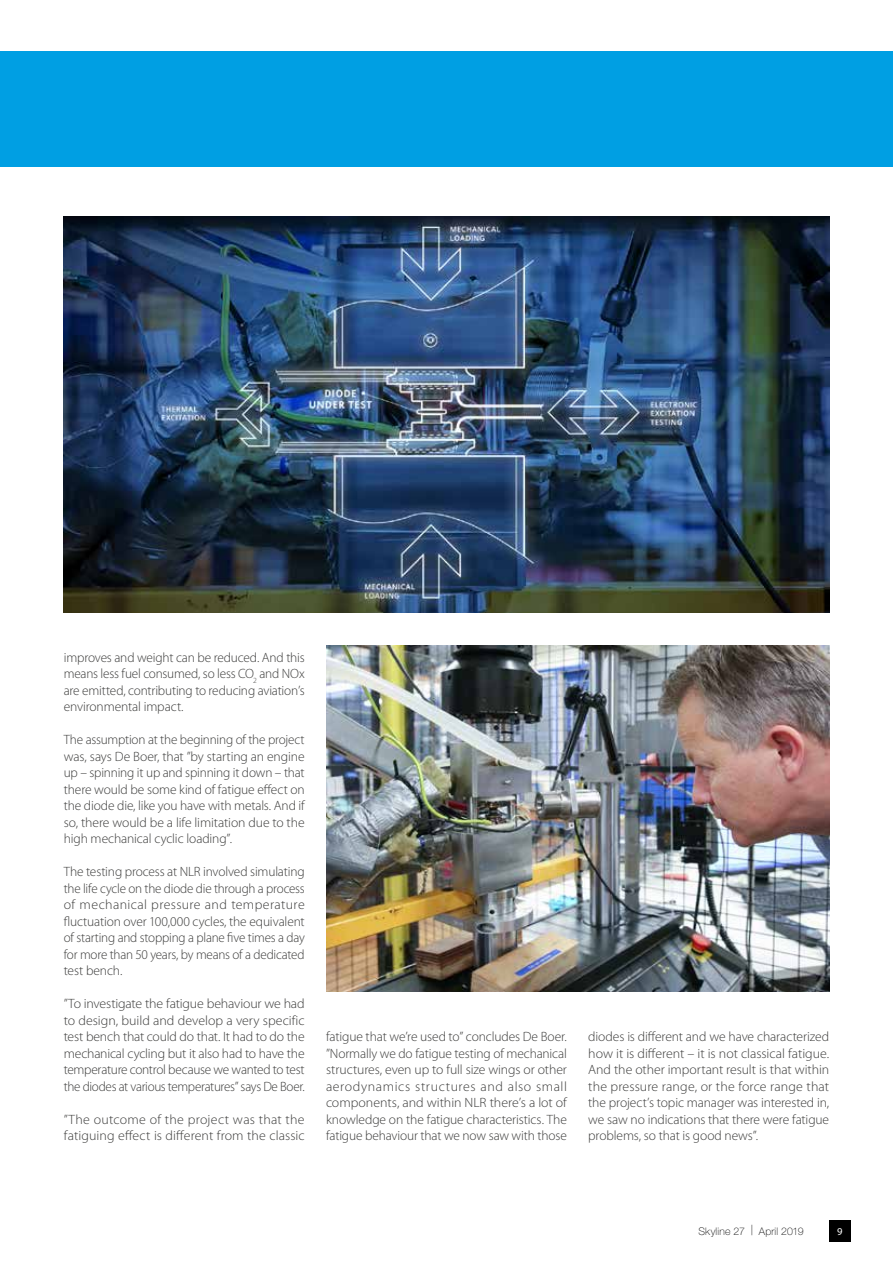
<style>
.page{position:relative;width:893px;height:1263px;background:#fff}
.page>*{position:absolute;margin:0;border:0;box-sizing:border-box;transform-origin:0 0}
.t1{font:300 13.5px/16.5px "Myriad Pro";letter-spacing:-.01em;color:#3c3c3b;text-align:justify}
.t2{font:300 13.5px/16.5px "Myriad Pro";letter-spacing:.01em;color:#3c3c3b}
.t3{font:100 10.5px "Helvetica Neue LT Std";letter-spacing:.015em;color:#000}
.t4{font:10.5px "Myriad Pro";color:#fff}
</style>
<div class="page">
<div style="left:829px;top:1220px;width:21px;height:22px;background:#000"></div>
<div style="left:0;top:51px;width:893px;height:116px;background:#009fe3"></div>
<img style="left:326px;top:645px;width:503px;height:347px">
<img style="left:64px;top:216px;width:765px;height:396px">
<p class="t1" style="left:64px;top:649px;width:242px">improves and weight can be reduced. And this means less fuel consumed, so less CO<sub>2</sub> and NOx are emitted, contributing to reducing aviation’s environmental impact.</p>
<p class="t1" style="left:64px;top:732px;width:242px">The assumption at the beginning of the project was, says De Boer, that ”by starting an engine up – spinning it up and spinning it down – that there would be some kind of fatigue effect on the diode die, like you have with metals. And if so, there would be a life limitation due to the high mechanical cyclic loading”.</p>
<p class="t1" style="left:64px;top:864px;width:242px">The testing process at NLR involved simulating the life cycle on the diode die through a process of mechanical pressure and temperature fluctuation over 100,000 cycles, the equivalent of starting and stopping a plane five times a day for more than 50 years, by means of a dedicated test bench.</p>
<p class="t1" style="left:64px;top:996px;width:242px">”To investigate the fatigue behaviour we had to design, build and develop a very specific test bench that could do that. It had to do the mechanical cycling but it also had to have the temperature control because we wanted to test the diodes at various temperatures” says De Boer.</p>
<p class="t2" style="left:64px;top:1111px;width:242px">”The outcome of the project was that the fatiguing effect is different from the classic</p>
<p class="t1" style="left:326px;top:1029px;width:242px">fatigue that we’re used to” concludes De Boer. ”Normally we do fatigue testing of mechanical structures, even up to full size wings or other aerodynamics structures and also small components, and within NLR there’s a lot of knowledge on the fatigue characteristics. The fatigue behaviour that we now saw with those</p>
<p class="t1" style="left:588px;top:1029px;width:242px">diodes is different and we have characterized how it is different – it is not classical fatigue.<br>And the other important result is that within the pressure range, or the force range that the project’s topic manager was interested in, we saw no indications that there were fatigue problems, so that is good news”.</p>
<p class="t3" style="left:698px;top:1225px;width:107px">Skyline 27 | April 2019</p>
<p class="t4" style="left:837px;top:1225px;width:7px">9</p>
</div>
